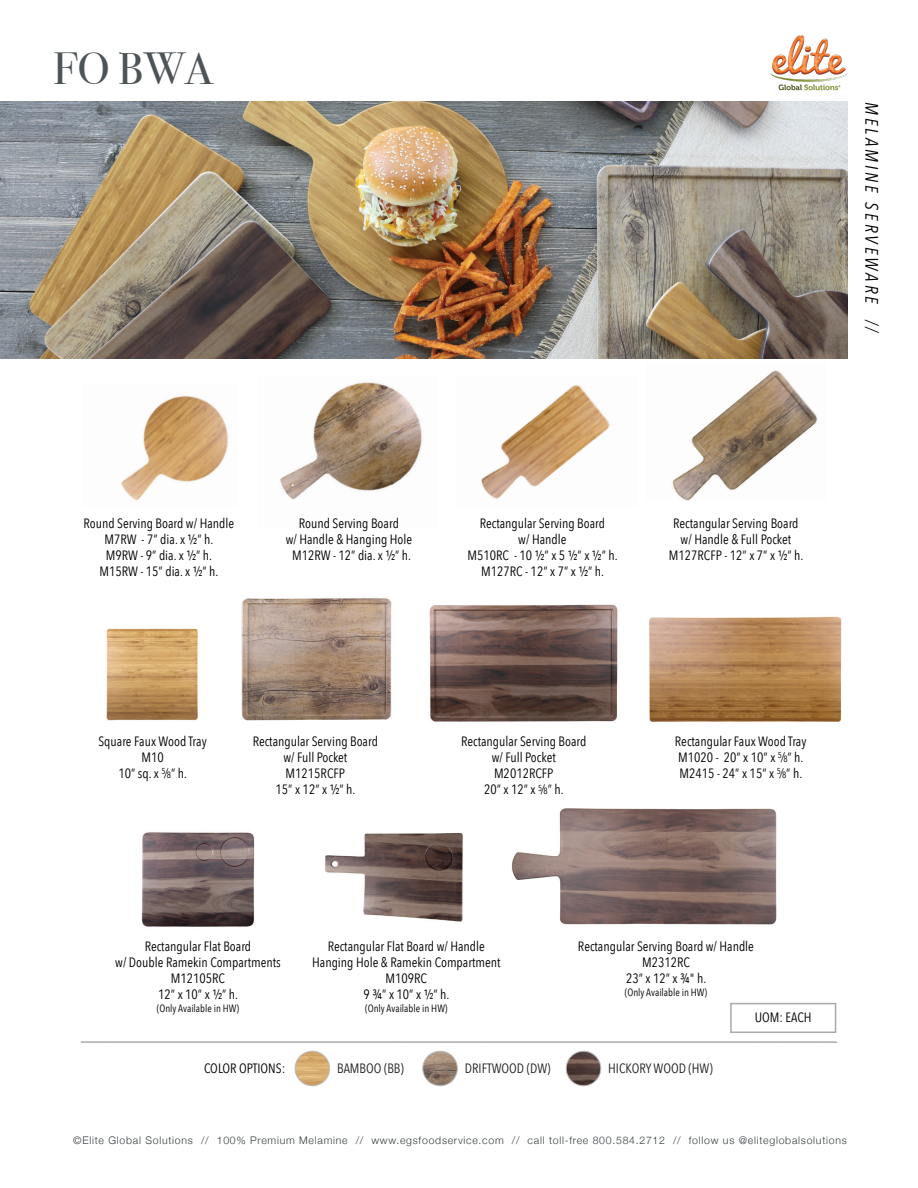
<style>
.page{position:relative;width:918px;height:1188px;background:#fff}
.page>*{position:absolute;margin:0;border:0;box-sizing:border-box;transform-origin:0 0}
.t1{font:45px "Bodoni Svty Two ITCTT";color:#4d5457}
.t2{font:italic 18px "Avenir Next Condensed";letter-spacing:.17em;color:#000001}
.t3{font:13.5px/16.2px "Avenir Next Condensed";color:#000001;text-align:center}
.t4{font:13.5px "Avenir Next Condensed";color:#231f20}
.t5{font:300 10.5px "Helvetica Neue";letter-spacing:.07em;color:#353d3f}
.t6{font:10.5px "Avenir Next Condensed";color:#000001}
.s1{font-size:9px}
</style>
<div class="page">
<img style="left:0;top:102px;width:848px;height:257px">
<svg style="left:80px;top:1041px;width:758px;height:2px;background:#c0bfbf"></svg>
<img style="left:762px;top:35px;width:86px;height:73px">
<div style="left:730px;top:1003px;width:106px;height:30px;border:2px solid #aaa9aa"></div>
<img style="left:295px;top:1051px;width:35px;height:35px;border-radius:17px">
<div style="left:295px;top:1051px;width:35px;height:35px;border:1px solid #bcbbbb;border-radius:50%"></div>
<img style="left:423px;top:1051px;width:34px;height:35px;border-radius:17px">
<div style="left:423px;top:1051px;width:35px;height:35px;border:1px solid #bcbbbb;border-radius:50%"></div>
<img style="left:566px;top:1051px;width:35px;height:35px;border-radius:17px">
<div style="left:566px;top:1051px;width:35px;height:35px;border:1px solid #bcbbbb;border-radius:50%"></div>
<img style="left:481px;top:385px;width:129px;height:114px">
<img style="left:429px;top:604px;width:189px;height:118px">
<img style="left:106px;top:628px;width:92px;height:93px">
<img style="left:325px;top:833px;width:138px;height:89px">
<img style="left:511px;top:808px;width:266px;height:117px">
<img style="left:141px;top:832px;width:114px;height:95px">
<img style="left:241px;top:598px;width:151px;height:123px">
<img style="left:280px;top:382px;width:142px;height:118px">
<img style="left:672px;top:370px;width:146px;height:131px">
<img style="left:121px;top:395px;width:108px;height:106px">
<img style="left:649px;top:616px;width:193px;height:106px">
<p class="t1" style="left:53px;top:32px;width:161px">FO BWA</p>
<p class="t2" style="left:883px;top:102px;width:234px;rotate:90deg">MELAMINE SERVEWARE //</p>
<p class="t3" style="left:83px;top:514px;width:152px">Round Serving Board w/ Handle</p>
<p class="t3" style="left:105px;top:530px;width:110px">M7RW - 7” dia. x 1/2” h.</p>
<p class="t3" style="left:106px;top:547px;width:108px">M9RW - 9” dia. x 1/2” h.</p>
<p class="t3" style="left:99px;top:563px;width:121px">M15RW - 15” dia. x 1/2” h.</p>
<p class="t3" style="left:286px;top:514px;width:128px">Round Serving Board<br>w/ Handle &amp; Hanging Hole</p>
<p class="t3" style="left:292px;top:547px;width:121px">M12RW - 12” dia. x 1/2” h.</p>
<p class="t3" style="left:480px;top:514px;width:127px">Rectangular Serving Board w/ Handle</p>
<p class="t3" style="left:467px;top:547px;width:152px">M510RC - 10 1/2” x 5 1/2” x 1/2” h.</p>
<p class="t3" style="left:481px;top:563px;width:125px">M127RC - 12” x 7” x 1/2” h.</p>
<p class="t3" style="left:673px;top:514px;width:127px">Rectangular Serving Board w/ Handle &amp; Full Pocket</p>
<p class="t3" style="left:669px;top:547px;width:136px">M127RCFP - 12” x 7” x 1/2” h.</p>
<p class="t3" style="left:98px;top:732px;width:110px">Square Faux Wood Tray</p>
<p class="t3" style="left:119px;top:749px;width:70px">M10<br>10” sq. x <sup>5</sup>/<span class="s1">8</span>” h.</p>
<p class="t3" style="left:253px;top:732px;width:127px">Rectangular Serving Board w/ Full Pocket</p>
<p class="t3" style="left:276px;top:765px;width:81px">M1215RCFP<br>15” x 12” x 1/2” h.</p>
<p class="t3" style="left:461px;top:732px;width:127px">Rectangular Serving Board w/ Full Pocket</p>
<p class="t3" style="left:484px;top:765px;width:81px">M2012RCFP<br>20” x 12” x <sup>5</sup>/<span class="s1">8</span>” h.</p>
<p class="t3" style="left:675px;top:732px;width:133px">Rectangular Faux Wood Tray</p>
<p class="t3" style="left:678px;top:749px;width:127px">M1020 - 20” x 10” x <sup>5</sup>/<span class="s1">8</span>” h.</p>
<p class="t3" style="left:680px;top:765px;width:124px">M2415 - 24” x 15” x <sup>5</sup>/<span class="s1">8</span>” h.</p>
<p class="t3" style="left:115px;top:937px;width:167px">Rectangular Flat Board<br>w/ Double Ramekin Compartments</p>
<p class="t3" style="left:158px;top:970px;width:81px">M12105RC<br>12” x 10” x 1/2” h.</p>
<p class="t6" style="left:157px;top:999px;width:84px">(Only Available in HW)</p>
<p class="t3" style="left:312px;top:937px;width:190px">Rectangular Flat Board w/ Handle<br>Hanging Hole &amp; Ramekin Compartment</p>
<p class="t3" style="left:364px;top:970px;width:87px">M109RC<br>9 3/4” x 10” x 1/2” h.</p>
<p class="t6" style="left:365px;top:999px;width:84px">(Only Available in HW)</p>
<p class="t3" style="left:578px;top:937px;width:178px">Rectangular Serving Board w/ Handle<br>M2312RC<br>23” x 12” x 3/4" h.</p>
<p class="t6" style="left:625px;top:983px;width:84px">(Only Available in HW)</p>
<p class="t3" style="left:755px;top:1009px;width:58px">UOM: EACH</p>
<p class="t3" style="left:204px;top:1060px;width:83px">COLOR OPTIONS:</p>
<p class="t4" style="left:337px;top:1057px;width:68px">BAMBOO (BB)</p>
<p class="t4" style="left:465px;top:1057px;width:87px">DRIFTWOOD (DW)</p>
<p class="t4" style="left:608px;top:1057px;width:106px">HICKORY WOOD (HW)</p>
<p class="t5" style="left:73px;top:1132px;width:775px">©Elite Global Solutions // 100% Premium Melamine // www.egsfoodservice.com // call toll-free 800.584.2712 // follow us @eliteglobalsolutions</p>
</div>
